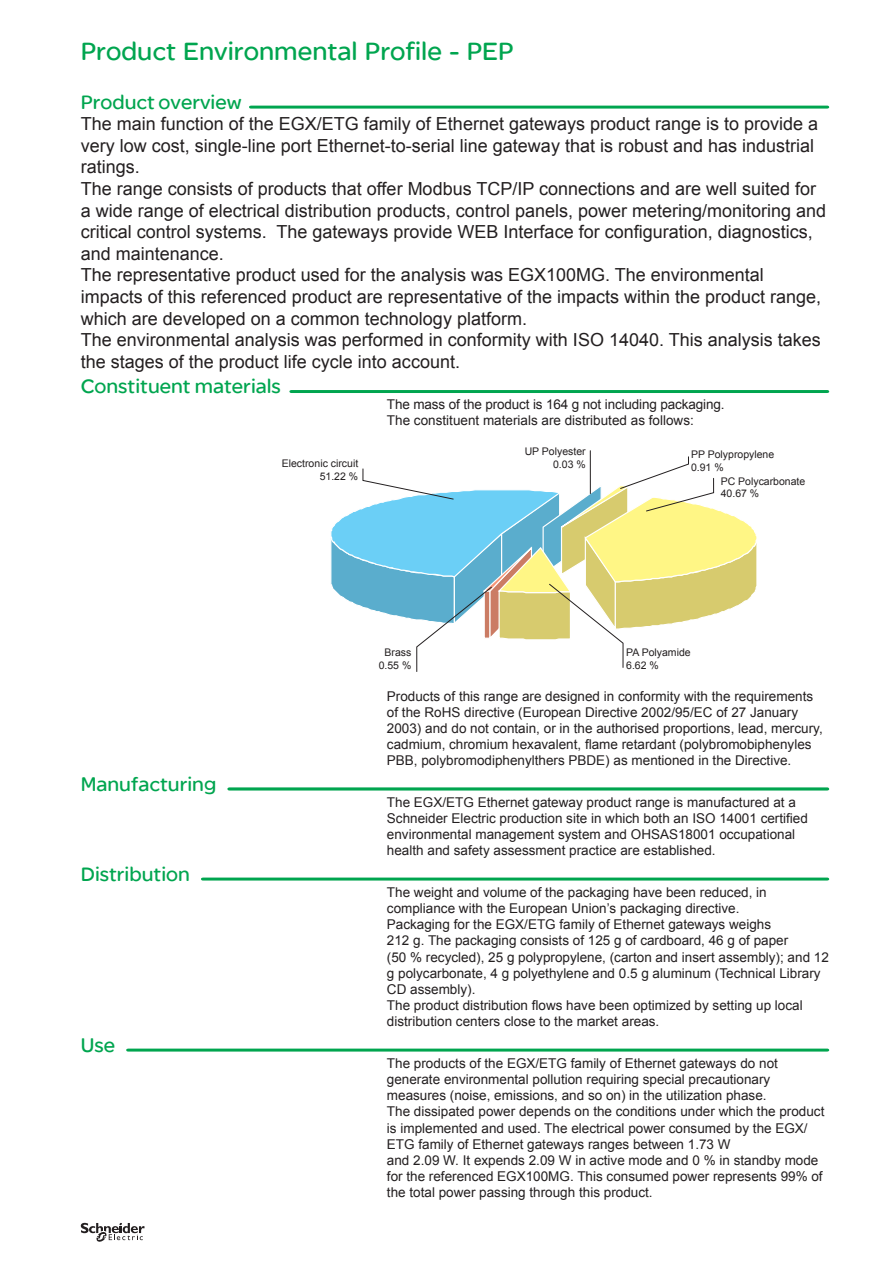
<style>
.page{position:relative;width:893px;height:1263px;background:#fff}
.page>*{position:absolute;margin:0;border:0;box-sizing:border-box;transform-origin:0 0}
.t1{font:27px "SE Optimist Semi";color:#00a54f}
.t2{font:21px "SE Optimist Semi";color:#00a54f}
.t3{font:18px/21.6px "Arial";color:#231f20}
.t4{font:13.5px/16.2px "Arial";color:#231f20}
.t5{font:10.5px/12.6px "Arial";color:#231f20}
</style>
<div class="page">
<svg style="left:81px;top:1223px;width:64px;height:19px"></svg>
<svg style="left:249px;top:106px;width:580px;height:3px;background:#23b167"></svg>
<svg style="left:289px;top:390px;width:540px;height:3px;background:#03a651"></svg>
<svg style="left:331px;top:483px;width:426px;height:131px"></svg>
<svg style="left:362px;top:450px;width:352px;height:222px"></svg>
<svg style="left:227px;top:787px;width:602px;height:3px;background:#23b167"></svg>
<svg style="left:201px;top:877px;width:628px;height:3px;background:#31b670"></svg>
<svg style="left:126px;top:1048px;width:703px;height:3px;background:#33b772"></svg>
<h1 class="t1" style="left:81px;top:36px;width:434px">Product Environmental Profile - PEP</h1>
<h2 class="t2" style="left:81px;top:90px;width:162px">Product overview</h2>
<p class="t3" style="left:81px;top:113px;width:747px">The main function of the EGX/ETG family of Ethernet gateways product range is to provide a very low cost, single-line port Ethernet-to-serial line gateway that is robust and has industrial ratings.<br>The range consists of products that offer Modbus TCP/IP connections and are well suited for a wide range of electrical distribution products, control panels, power metering/monitoring and critical control systems. The gateways provide WEB Interface for configuration, diagnostics, and maintenance.<br>The representative product used for the analysis was EGX100MG. The environmental impacts of this referenced product are representative of the impacts within the product range, which are developed on a common technology platform.<br>The environmental analysis was performed in conformity with ISO 14040. This analysis takes the stages of the product life cycle into account.</p>
<h2 class="t2" style="left:81px;top:374px;width:202px">Constituent materials</h2>
<p class="t4" style="left:387px;top:396px;width:339px">The mass of the product is 164 g not including packaging.<br>The constituent materials are distributed as follows:</p>
<h2 class="t2" style="left:81px;top:772px;width:137px">Manufacturing</h2>
<h2 class="t2" style="left:81px;top:862px;width:111px">Distribution</h2>
<h2 class="t2" style="left:81px;top:1033px;width:36px">Use</h2>
<p class="t5" style="left:282px;top:457px;width:78px;text-align:right">Electronic circuit<br>51.22 %</p>
<p class="t5" style="left:525px;top:445px;width:63px;text-align:right">UP Polyester<br>0.03 %</p>
<p class="t5" style="left:691px;top:448px;width:85px">PP Polypropylene<br>0.91 %</p>
<p class="t5" style="left:721px;top:475px;width:86px">PC Polycarbonate<br>40.67 %</p>
<p class="t5" style="left:379px;top:646px;width:34px;text-align:center">Brass<br>0.55 %</p>
<p class="t5" style="left:626px;top:646px;width:66px">PA Polyamide<br>6.62 %</p>
<p class="t4" style="left:387px;top:688px;width:437px">Products of this range are designed in conformity with the requirements of the RoHS directive (European Directive 2002/95/EC of 27 January 2003) and do not contain, or in the authorised proportions, lead, mercury, cadmium, chromium hexavalent, flame retardant (polybromobiphenyles PBB, polybromodiphenylthers PBDE) as mentioned in the Directive.</p>
<p class="t4" style="left:387px;top:794px;width:422px">The EGX/ETG Ethernet gateway product range is manufactured at a Schneider Electric production site in which both an ISO 14001 certified environmental management system and OHSAS18001 occupational health and safety assessment practice are established.</p>
<p class="t4" style="left:387px;top:884px;width:443px">The weight and volume of the packaging have been reduced, in compliance with the European Union’s packaging directive.<br>Packaging for the EGX/ETG family of Ethernet gateways weighs<br>212 g. The packaging consists of 125 g of cardboard, 46 g of paper<br>(50 % recycled), 25 g polypropylene, (carton and insert assembly); and 12 g polycarbonate, 4 g polyethylene and 0.5 g aluminum (Technical Library CD assembly).<br>The product distribution flows have been optimized by setting up local distribution centers close to the market areas.</p>
<p class="t4" style="left:387px;top:1055px;width:439px">The products of the EGX/ETG family of Ethernet gateways do not generate environmental pollution requiring special precautionary measures (noise, emissions, and so on) in the utilization phase.<br>The dissipated power depends on the conditions under which the product is implemented and used. The electrical power consumed by the EGX/ ETG family of Ethernet gateways ranges between 1.73 W<br>and 2.09 W. It expends 2.09 W in active mode and 0 % in standby mode for the referenced EGX100MG. This consumed power represents 99% of the total power passing through this product.</p>
</div>
